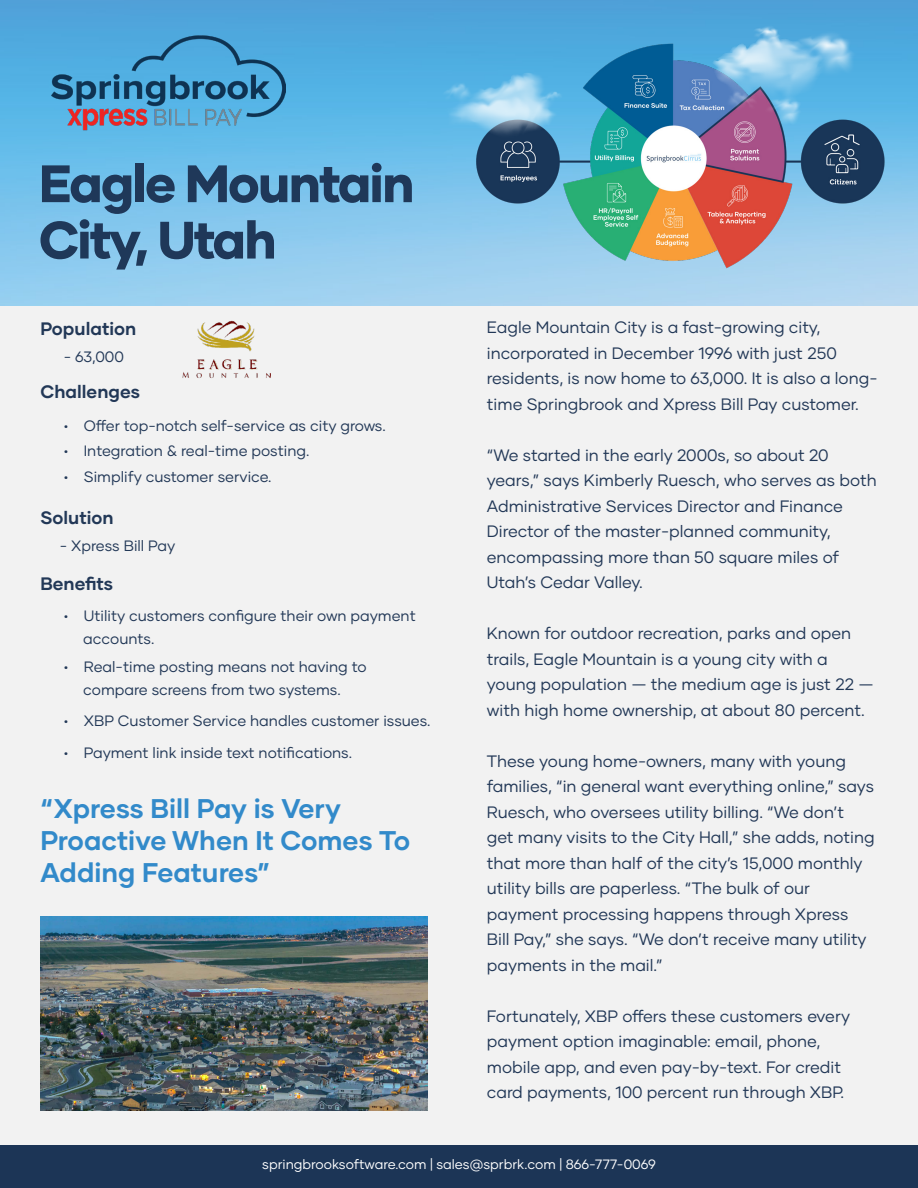
<style>
.page{position:relative;width:918px;height:1188px;background:#fff}
.page>*{position:absolute;margin:0;border:0;box-sizing:border-box;transform-origin:0 0}
.t1{font:800 52.5px/56.4px "Gilmer";letter-spacing:-.04em;color:#1f3859}
.t2{font:700 27px/31.8px "Gilmer";color:#328aca}
.t3{font:700 18px "Gilmer";color:#223857}
.t4{font:16.5px/25.5px "Gilmer";color:#223857}
.t5{font:15px/22.5px "Gilmer";color:#223857}
.t6{font:13.5px "Gilmer";color:#fff}
</style>
<div class="page">
<div style="left:0;top:281px;width:918px;height:907px;background:#f2f2f2"></div>
<img style="left:0;top:0;width:918px;height:306px">
<img style="left:467px;top:41px;width:426px;height:240px">
<div style="left:0;top:1146px;width:918px;height:42px;background:#1c3556"></div>
<img style="left:440px;top:60px;width:129px;height:89px">
<img style="left:51px;top:34px;width:234px;height:106px">
<img style="left:41px;top:917px;width:387px;height:193px">
<img style="left:694px;top:18px;width:173px;height:113px">
<img style="left:182px;top:320px;width:88px;height:58px">
<h1 class="t1" style="left:39px;top:155px;width:377px">Eagle Mountain<br>City, Utah</h1>
<p class="t3" style="left:40px;top:317px;width:97px">Population</p>
<p class="t5" style="left:64px;top:345px;width:62px">- 63,000</p>
<p class="t3" style="left:40px;top:380px;width:101px">Challenges</p>
<p class="t5" style="left:64px;top:414px;width:323px">• Offer top-notch self-service as city grows.</p>
<p class="t5" style="left:64px;top:440px;width:247px">• Integration &amp; real-time posting.</p>
<p class="t5" style="left:64px;top:465px;width:209px">• Simplify customer service.</p>
<p class="t3" style="left:40px;top:506px;width:75px">Solution</p>
<p class="t5" style="left:60px;top:534px;width:117px">- Xpress Bill Pay</p>
<p class="t3" style="left:40px;top:572px;width:74px">Benefits</p>
<p class="t5" style="left:83px;top:605px;width:334px;text-indent:-19px">• Utility customers configure their own payment accounts.</p>
<p class="t5" style="left:64px;top:656px;width:304px;text-align:center">• Real-time posting means not having to compare screens from two systems.</p>
<p class="t5" style="left:64px;top:710px;width:368px">• XBP Customer Service handles customer issues.</p>
<p class="t5" style="left:64px;top:741px;width:290px">• Payment link inside text notifications.</p>
<h2 class="t2" style="left:40px;top:793px;width:371px">“Xpress Bill Pay is Very<br>Proactive When It Comes To<br>Adding Features”</h2>
<p class="t4" style="left:487px;top:315px;width:392px">Eagle Mountain City is a fast-growing city, incorporated in December 1996 with just 250 residents, is now home to 63,000. It is also a long&shy;time Springbrook and Xpress Bill Pay customer.</p>
<p class="t4" style="left:487px;top:442px;width:391px">“We started in the early 2000s, so about 20 years,” says Kimberly Ruesch, who serves as both Administrative Services Director and Finance Director of the master-planned community, encompassing more than 50 square miles of Utah’s Cedar Valley.</p>
<p class="t4" style="left:487px;top:621px;width:388px">Known for outdoor recreation, parks and open trails, Eagle Mountain is a young city with a young population — the medium age is just 22 — with high home ownership, at about 80 percent.</p>
<p class="t4" style="left:487px;top:748px;width:389px">These young home-owners, many with young families, “in general want everything online,” says Ruesch, who oversees utility billing. “We don’t get many visits to the City Hall,” she adds, noting that more than half of the city’s 15,000 monthly utility bills are paperless. “The bulk of our payment processing happens through Xpress Bill Pay,” she says. “We don’t receive many utility payments in the mail.”</p>
<p class="t4" style="left:487px;top:1003px;width:365px">Fortunately, XBP offers these customers every payment option imaginable: email, phone, mobile app, and even pay-by-text. For credit card payments, 100 percent run through XBP.</p>
<p class="t6" style="left:262px;top:1156px;width:395px">springbrooksoftware.com | sales@sprbrk.com | 866-777-0069</p>
</div>
